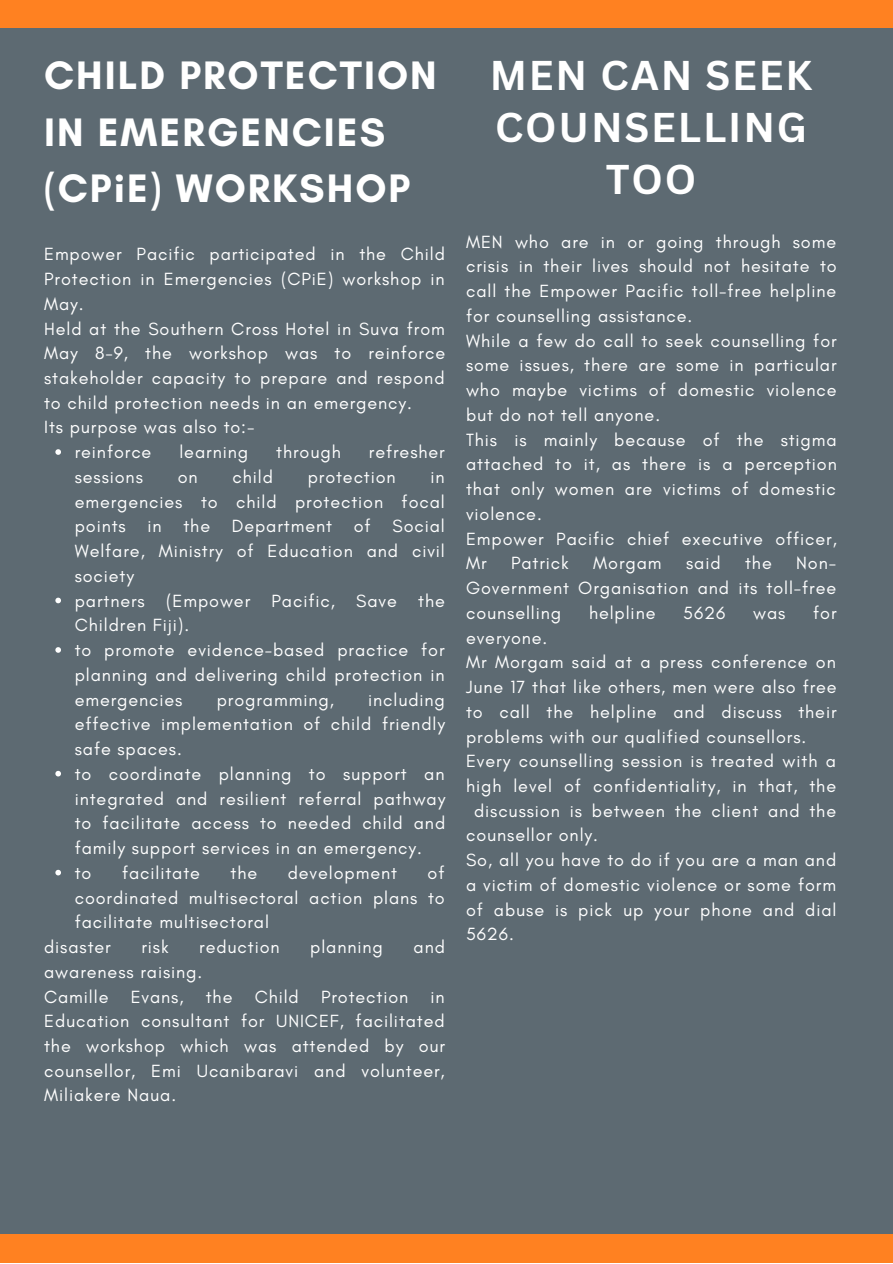
<style>
.page{position:relative;width:893px;height:1264px;background:#fff}
.page>*{position:absolute;margin:0;border:0;box-sizing:border-box;transform-origin:0 0}
.t1{font:700 40.5px/56.2px "Glacial Indifference";letter-spacing:.05em;color:#fff}
.t2{font:700 40.5px/51.8px "Canva Sans";letter-spacing:.045em;color:#fff;text-align:center}
.t3{font:18px/24.8px "Glacial Indifference";letter-spacing:.05em;color:#fff;text-align:justify}
</style>
<div class="page">
<div style="left:0;top:0;width:892px;height:1262px;background:#5d6a72"></div>
<svg style="left:55px;top:449px;width:6px;height:6px"></svg>
<svg style="left:55px;top:597px;width:6px;height:6px"></svg>
<svg style="left:55px;top:647px;width:6px;height:5px"></svg>
<svg style="left:55px;top:770px;width:6px;height:6px"></svg>
<svg style="left:55px;top:869px;width:6px;height:6px"></svg>
<div style="left:0;top:0;width:892px;height:27px;background:#ff8121"></div>
<div style="left:0;top:1234px;width:892px;height:28px;background:#ff8121"></div>
<p class="t1" style="left:44px;top:47px;width:394px">CHILD PROTECTION<br>IN EMERGENCIES (CPiE) WORKSHOP</p>
<p class="t3" style="left:44px;top:241px;width:402px">Empower Pacific participated in the Child Protection in Emergencies (CPiE) workshop in May.</p>
<p class="t3" style="left:44px;top:316px;width:402px">Held at the Southern Cross Hotel in Suva from May 8-9, the workshop was to reinforce stakeholder capacity to prepare and respond to child protection needs in an emergency.</p>
<p class="t3" style="left:44px;top:415px;width:212px">Its purpose was also to:-</p>
<p class="t3" style="left:75px;top:439px;width:78px">reinforce</p>
<p class="t3" style="left:179px;top:439px;width:70px">learning</p>
<p class="t3" style="left:276px;top:439px;width:66px">through</p>
<p class="t3" style="left:369px;top:439px;width:77px">refresher</p>
<p class="t3" style="left:75px;top:464px;width:70px">sessions</p>
<p class="t3" style="left:178px;top:464px;width:21px">on</p>
<p class="t3" style="left:232px;top:464px;width:42px">child</p>
<p class="t3" style="left:308px;top:464px;width:90px">protection</p>
<p class="t3" style="left:75px;top:464px;width:371px;text-indent:356px">in emergencies to child protection focal points in the Department of Social Welfare, Ministry of Education and civil society</p>
<p class="t3" style="left:75px;top:588px;width:371px">partners (Empower Pacific, Save the<br>Children Fiji).</p>
<p class="t3" style="left:75px;top:637px;width:371px">to promote evidence-based practice for planning and delivering child protection in emergencies</p>
<p class="t3" style="left:75px;top:687px;width:372px;text-indent:293px">including effective implementation of child friendly safe spaces.</p>
<p class="t3" style="left:75px;top:761px;width:372px">to coordinate planning to support an integrated and resilient referral pathway to facilitate access to needed child and family support services in an emergency.</p>
<p class="t3" style="left:75px;top:860px;width:18px">to</p>
<p class="t3" style="left:122px;top:860px;width:79px">facilitate</p>
<p class="t3" style="left:230px;top:860px;width:28px">the</p>
<p class="t3" style="left:288px;top:860px;width:111px">development</p>
<p class="t3" style="left:217px;top:687px;width:119px">programming,</p>
<p class="t3" style="left:75px;top:860px;width:371px;text-indent:353px">of coordinated multisectoral action plans to facilitate multisectoral</p>
<p class="t3" style="left:44px;top:934px;width:68px">disaster</p>
<p class="t3" style="left:141px;top:934px;width:29px">risk</p>
<p class="t3" style="left:199px;top:934px;width:82px">reduction</p>
<p class="t3" style="left:310px;top:934px;width:74px">planning</p>
<p class="t3" style="left:413px;top:934px;width:33px">and</p>
<p class="t3" style="left:44px;top:959px;width:160px">awareness raising.</p>
<p class="t3" style="left:44px;top:983px;width:402px">Camille Evans, the Child Protection in Education consultant for UNICEF, facilitated the workshop which was attended by our counsellor, Emi Ucanibaravi and volunteer, Miliakere Naua.</p>
<p class="t2" style="left:490px;top:49px;width:324px">MEN CAN SEEK<br>COUNSELLING<br>TOO</p>
<p class="t3" style="left:466px;top:229px;width:372px">MEN who are in or going through some crisis in their lives should not hesitate to call the Empower Pacific toll-free helpline for counselling assistance.</p>
<p class="t3" style="left:466px;top:328px;width:372px">While a few do call to seek counselling for some issues, there are some in particular who maybe victims of domestic violence but do not tell anyone.</p>
<p class="t3" style="left:466px;top:427px;width:372px">This is mainly because of the stigma attached to it, as there is a perception that only women are victims of domestic violence.</p>
<p class="t3" style="left:466px;top:526px;width:372px">Empower Pacific chief executive officer,<br>Mr</p>
<p class="t3" style="left:511px;top:550px;width:59px">Patrick</p>
<p class="t3" style="left:593px;top:550px;width:70px">Morgam</p>
<p class="t3" style="left:686px;top:550px;width:36px">said</p>
<p class="t3" style="left:745px;top:550px;width:28px">the</p>
<p class="t3" style="left:466px;top:550px;width:371px;text-indent:330px">Non-Government Organisation and its toll-free counselling</p>
<p class="t3" style="left:589px;top:600px;width:68px">helpline</p>
<p class="t3" style="left:683px;top:600px;width:44px">5626</p>
<p class="t3" style="left:753px;top:600px;width:34px">was</p>
<p class="t3" style="left:813px;top:600px;width:25px">for</p>
<p class="t3" style="left:466px;top:625px;width:83px">everyone.</p>
<p class="t3" style="left:466px;top:649px;width:372px">Mr Morgam said at a press conference on June 17 that like others, men were also free to call the helpline and discuss their problems with our qualified counsellors.</p>
<p class="t3" style="left:466px;top:748px;width:371px">Every counselling session is treated with a</p>
<p class="t3" style="left:466px;top:773px;width:371px">high level of confidentiality, in that, the</p>
<p class="t3" style="left:474px;top:798px;width:363px">discussion is between the client and the</p>
<p class="t3" style="left:466px;top:822px;width:133px">counsellor only.</p>
<p class="t3" style="left:466px;top:847px;width:372px">So, all you have to do if you are a man and a victim of domestic violence or some form of abuse is pick up your phone and dial 5626.</p>
</div>
